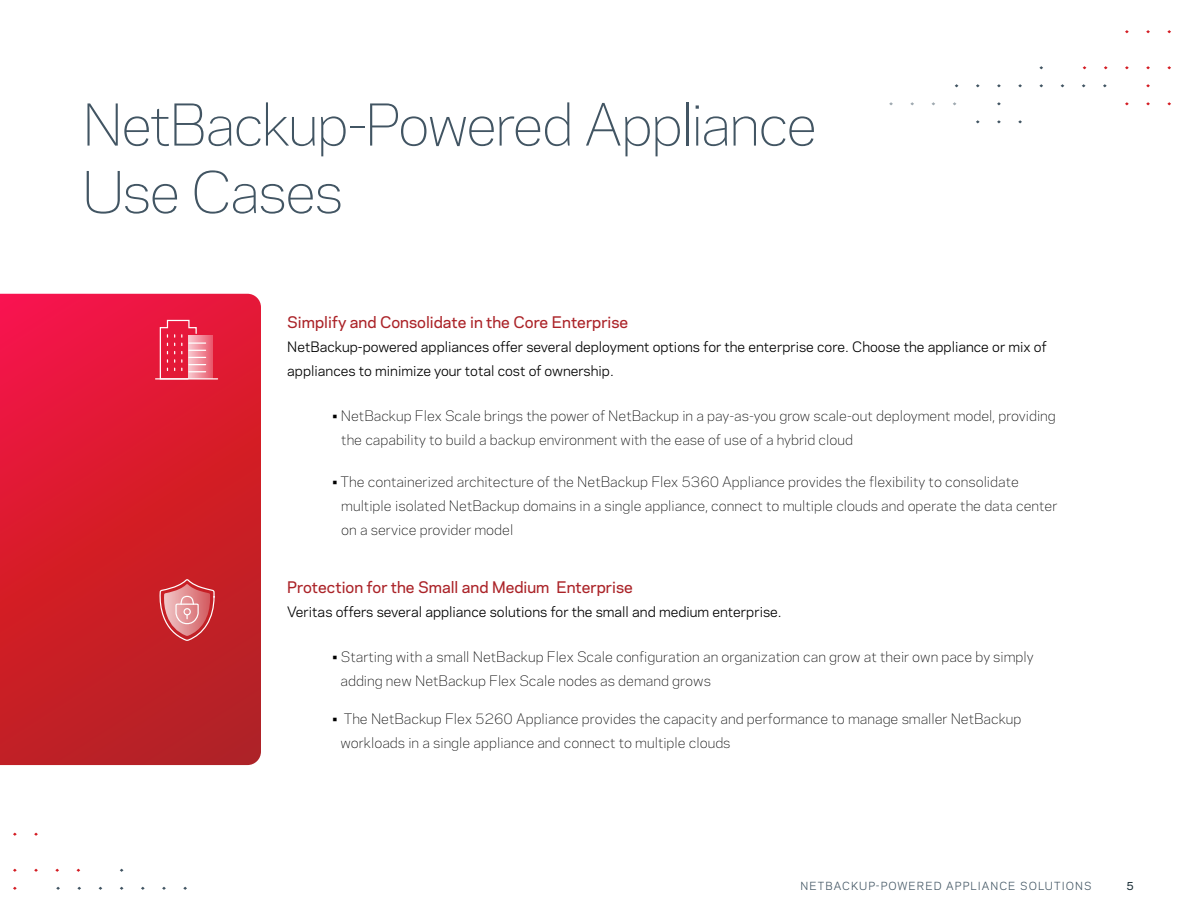
<style>
.page{position:relative;width:1188px;height:918px;background:#fff}
.page>*{position:absolute;margin:0;border:0;box-sizing:border-box;transform-origin:0 0}
.section{font:300 54px/67.5px "Polaris";letter-spacing:-.04em;color:#425563}
.BODY_COPY{font:500 15px "Polaris";color:#ab2328}
.BODY_COPY-2{font:300 13.5px/24px "Polaris";color:#000}
.BODY_COPY-3{font:13.5px/24px "Polaris";color:#000}
.body{font:10.5px "Polaris";letter-spacing:.1em;color:#425563}
.body-2{font:500 10.5px "Polaris";color:#182c35}
</style>
<div class="page">
<svg style="left:0;top:294px;width:261px;height:471px;background:#d31c2d"></svg>
<div style="left:189px;top:336px;width:24px;height:43px;background:linear-gradient(to bottom,#ed657a,#e96676)"></div>
<svg style="left:159px;top:319px;width:47px;height:59px;background:#eb516a"></svg>
<hr style="left:156px;top:378px;width:62px;height:2px;background:#fff">
<svg style="left:159px;top:578px;width:56px;height:64px;background:#d6666a"></svg>
<svg style="left:889px;top:30px;width:282px;height:93px"></svg>
<svg style="left:13px;top:833px;width:174px;height:57px"></svg>
<p class="section" style="left:82px;top:88px;width:737px">NetBackup-Powered Appliance<br>Use Cases</p>
<p class="BODY_COPY" style="left:287px;top:311px;width:343px">Simplify and Consolidate in the Core Enterprise</p>
<p class="BODY_COPY-3" style="left:287px;top:334px;width:761px">NetBackup-powered appliances offer several deployment options for the enterprise core. Choose the appliance or mix of appliances to minimize your total cost of ownership.</p>
<p class="BODY_COPY-2" style="left:341px;top:403px;width:716px;text-indent:-9px">• NetBackup Flex Scale brings the power of NetBackup in a pay-as-you grow scale-out deployment model, providing the capability to build a backup environment with the ease of use of a hybrid cloud</p>
<p class="BODY_COPY-2" style="left:341px;top:469px;width:718px;text-indent:-9px">• The containerized architecture of the NetBackup Flex 5360 Appliance provides the flexibility to consolidate multiple isolated NetBackup domains in a single appliance, connect to multiple clouds and operate the data center on a service provider model</p>
<p class="BODY_COPY" style="left:287px;top:576px;width:347px">Protection for the Small and Medium Enterprise</p>
<p class="BODY_COPY-3" style="left:287px;top:600px;width:496px">Veritas offers several appliance solutions for the small and medium enterprise.</p>
<p class="BODY_COPY-2" style="left:340px;top:644px;width:695px;text-indent:-8px">• Starting with a small NetBackup Flex Scale configuration an organization can grow at their own pace by simply adding new NetBackup Flex Scale nodes as demand grows</p>
<p class="BODY_COPY-2" style="left:340px;top:706px;width:683px;text-indent:-8px">• The NetBackup Flex 5260 Appliance provides the capacity and performance to manage smaller NetBackup workloads in a single appliance and connect to multiple clouds</p>
<p class="body" style="left:801px;top:878px;width:292px">NETBACKUP-POWERED APPLIANCE SOLUTIONS</p>
<p class="body-2" style="left:1127px;top:878px;width:9px">5</p>
</div>
